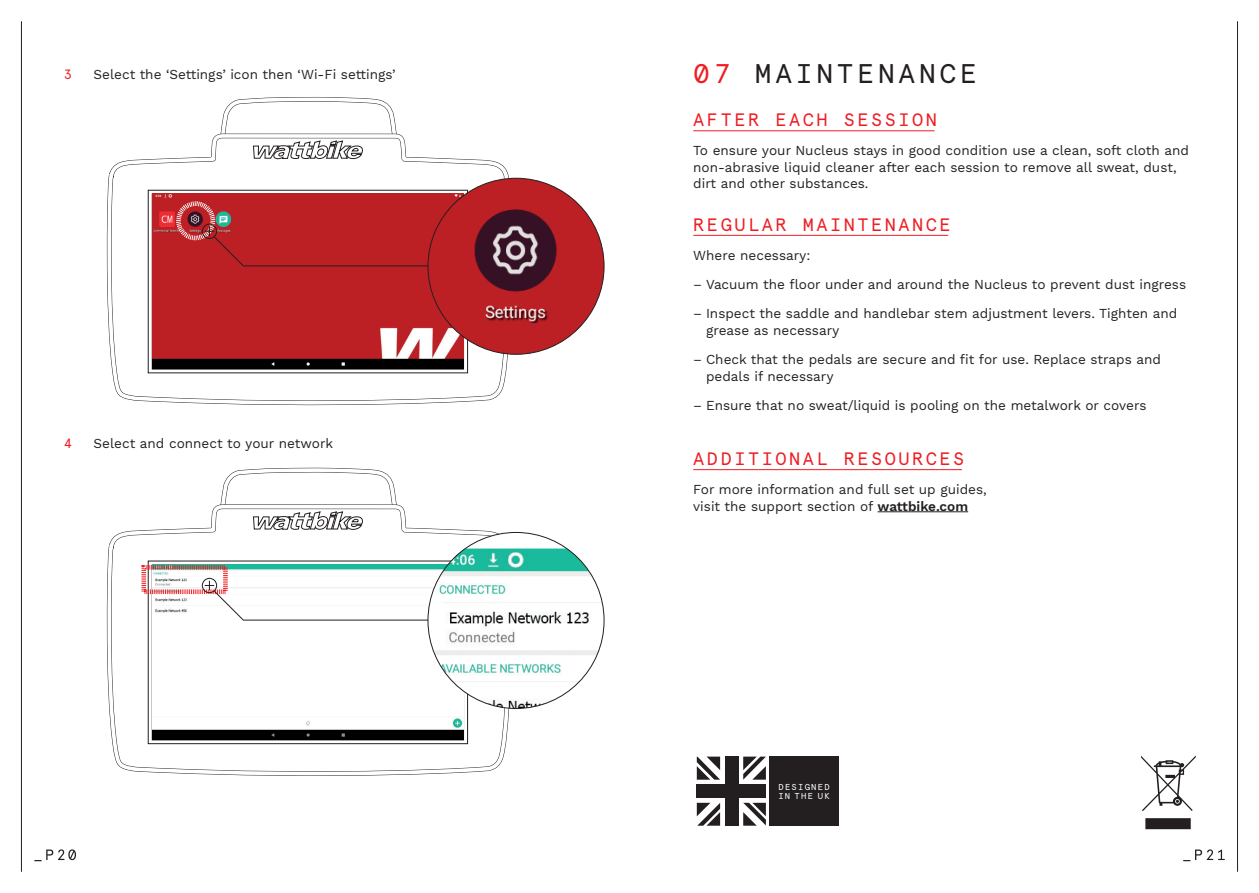
<style>
.page{position:relative;width:1259px;height:893px;background:#fff}
.page>*{position:absolute;margin:0;border:0;box-sizing:border-box;transform-origin:0 0}
.t1{font:27px "Apercu Pro Mono";letter-spacing:.14em;color:#231f20}
.t2{font:18px "Apercu Pro Mono";letter-spacing:.14em;color:#ee1d23}
.t3{font:13.5px/16.5px "Work Sans";color:#231f20}
.t4{font:13.5px "Apercu Pro Mono";color:#ee1d23}
.t5{font:8.55px/9.3px "Apercu Pro Mono";letter-spacing:.14em;color:#fff}
.s1{color:#ee1d23}
.s2{font-weight:600}
</style>
<div class="page">
<hr style="left:1237px;top:21px;width:1px;height:851px;background:#231f20">
<hr style="left:693px;top:130px;width:241px;height:1px;background:#ee1d23">
<hr style="left:693px;top:235px;width:255px;height:1px;background:#ee1d23">
<hr style="left:693px;top:469px;width:269px;height:1px;background:#ee1d23">
<hr style="left:877px;top:511px;width:91px;height:1px;background:#231f20">
<svg style="left:1141px;top:755px;width:54px;height:74px"></svg>
<hr style="left:21px;top:21px;width:1px;height:851px;background:#231f20">
<svg style="left:107px;top:134px;width:404px;height:271px"></svg>
<svg style="left:217px;top:97px;width:183px;height:62px"></svg>
<img style="left:152px;top:194px;width:311px;height:175px">
<div style="left:176px;top:201px;width:39px;height:39px;border:5px dashed #fff;border-radius:50%"></div>
<svg style="left:107px;top:505px;width:402px;height:271px"></svg>
<svg style="left:217px;top:468px;width:183px;height:62px"></svg>
<div style="left:148px;top:561px;width:320px;height:183px;border:1px solid #231f20"></div>
<img style="left:152px;top:565px;width:311px;height:175px">
<div style="left:141px;top:565px;width:87px;height:29px;border:5px dashed #ee1d23"></div>
<div style="left:202px;top:224px;width:15px;height:15px;border:1px solid #231f20;border-radius:50%"></div>
<div style="left:205px;top:227px;width:232px;height:40px;background:#bc2025"></div>
<div style="left:202px;top:578px;width:15px;height:15px;border:1px solid #231f20;border-radius:50%"></div>
<svg style="left:205px;top:581px;width:230px;height:40px"></svg>
<img style="left:428px;top:178px;width:176px;height:176px;border-radius:88px">
<svg style="left:428px;top:532px;width:176px;height:176px"></svg>
<img style="left:435px;top:549px;width:169px;height:159px">
<div style="left:769px;top:757px;width:69px;height:69px;background:#231f20"></div>
<div style="left:724px;top:757px;width:14px;height:69px;background:#231f20"></div>
<div style="left:697px;top:784px;width:69px;height:14px;background:#231f20"></div>
<svg style="left:743px;top:757px;width:23px;height:23px"></svg>
<svg style="left:743px;top:803px;width:23px;height:23px"></svg>
<svg style="left:697px;top:803px;width:23px;height:23px"></svg>
<svg style="left:697px;top:757px;width:23px;height:23px"></svg>
<svg style="left:1183px;top:849px;width:41px;height:12px"></svg>
<svg style="left:34px;top:849px;width:42px;height:12px"></svg>
<p class="t4" style="left:64px;top:64px;width:10px">3</p>
<p class="t3" style="left:94px;top:66px;width:303px">Select the ‘Settings’ icon then ‘Wi-Fi settings’</p>
<p class="t4" style="left:64px;top:433px;width:10px">4</p>
<p class="t3" style="left:94px;top:435px;width:241px">Select and connect to your network</p>
<h1 class="t1" style="left:693px;top:53px;width:285px"><span class="s1">07</span> MAINTENANCE</h1>
<h2 class="t2" style="left:693px;top:106px;width:245px">AFTER EACH SESSION</h2>
<p class="t3" style="left:693px;top:143px;width:497px">To ensure your Nucleus stays in good condition use a clean, soft cloth and non-abrasive liquid cleaner after each session to remove all sweat, dust, dirt and other substances.</p>
<h2 class="t2" style="left:693px;top:211px;width:259px">REGULAR MAINTENANCE</h2>
<p class="t3" style="left:693px;top:248px;width:119px">Where necessary:</p>
<p class="t3" style="left:693px;top:277px;width:494px">– Vacuum the floor under and around the Nucleus to prevent dust ingress</p>
<p class="t3" style="left:706px;top:306px;width:473px;text-indent:-13px">– Inspect the saddle and handlebar stem adjustment levers. Tighten and grease as necessary</p>
<p class="t3" style="left:706px;top:352px;width:456px;text-indent:-13px">– Check that the pedals are secure and fit for use. Replace straps and pedals if necessary</p>
<p class="t3" style="left:693px;top:398px;width:455px">– Ensure that no sweat/liquid is pooling on the metalwork or covers</p>
<h2 class="t2" style="left:693px;top:445px;width:273px">ADDITIONAL RESOURCES</h2>
<p class="t3" style="left:693px;top:482px;width:295px">For more information and full set up guides, visit the support section of <span class="s2">wattbike.com</span></p>
<p class="t5" style="left:778px;top:781px;width:53px">DESIGNED<br>IN THE UK</p>
</div>
